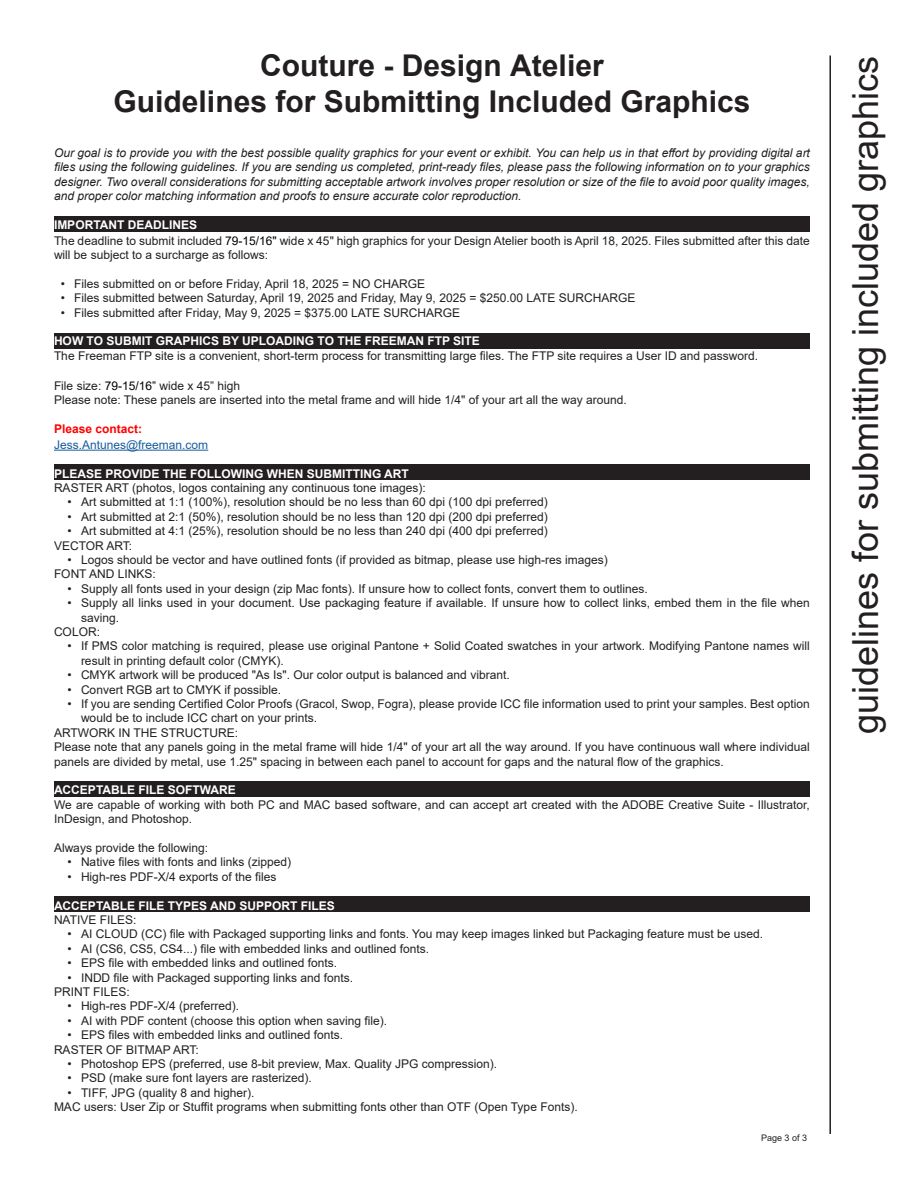
<style>
.page{position:relative;width:918px;height:1188px;background:#fff}
.page>*{position:absolute;margin:0;border:0;box-sizing:border-box;transform-origin:0 0}
.t1{font:36px "Arial";color:#231f20}
.Attention_Exhibitors{font:700 30px "Arial";color:#231f20}
.t2{font:12px/14.4px "Arial";color:#231f20}
.t3{font:italic 12px/14.4px "Arial";color:#231f20;text-align:justify}
.t4{font:700 12px "Arial";color:#fff}
.t5{font:12px "Arial";color:#175d9e}
.t6{font:700 12px "Arial";color:#f00}
.t7{font:9px "Arial";color:#231f20}
.s1{color:#000}
</style>
<div class="page">
<div style="left:54px;top:782px;width:756px;height:15px;background:#231f20"></div>
<div style="left:54px;top:216px;width:756px;height:16px;background:#231f20"></div>
<div style="left:54px;top:334px;width:756px;height:15px;background:#231f20"></div>
<div style="left:54px;top:897px;width:756px;height:15px;background:#231f20"></div>
<div style="left:54px;top:465px;width:756px;height:15px;background:#231f20"></div>
<hr style="left:54px;top:450px;width:154px;height:1px;background:#175d9e">
<hr style="left:829px;top:55px;width:2px;height:1079px;background:#231f20">
<p class="Attention_Exhibitors" style="left:260px;top:44px;width:345px">Couture - Design Atelier</p>
<p class="Attention_Exhibitors" style="left:114px;top:80px;width:638px">Guidelines for Submitting Included Graphics</p>
<p class="t3" style="left:54px;top:146px;width:757px">Our goal is to provide you with the best possible quality graphics for your event or exhibit. You can help us in that effort by providing digital art files using the following guidelines. If you are sending us completed, print-ready files, please pass the following information on to your graphics designer. Two overall considerations for submitting acceptable artwork involves proper resolution or size of the file to avoid poor quality images, and proper color matching information and proofs to ensure accurate color reproduction.</p>
<p class="t4" style="left:54px;top:216px;width:145px">IMPORTANT DEADLINES</p>
<p class="t2" style="left:54px;top:233px;width:757px">The deadline to submit included <span class="s1">79-15/16"</span> wide x 45" high graphics for your Design Atelier booth is April 18, 2025. Files submitted after this date will be subject to a surcharge as follows:</p>
<p class="t2" style="left:61px;top:276px;width:366px">• Files submitted on or before Friday, April 18, 2025 = NO CHARGE</p>
<p class="t2" style="left:61px;top:291px;width:576px">• Files submitted between Saturday, April 19, 2025 and Friday, May 9, 2025 = $250.00 LATE SURCHARGE</p>
<p class="t2" style="left:61px;top:305px;width:401px">• Files submitted after Friday, May 9, 2025 = $375.00 LATE SURCHARGE</p>
<p class="t4" style="left:54px;top:333px;width:427px">HOW TO SUBMIT GRAPHICS BY UPLOADING TO THE FREEMAN FTP SITE</p>
<p class="t2" style="left:54px;top:348px;width:706px">The Freeman FTP site is a convenient, short-term process for transmitting large files. The FTP site requires a User ID and password.</p>
<p class="t2" style="left:54px;top:378px;width:188px">File size: <span class="s1">79-15/16”</span> wide x 45” high</p>
<p class="t2" style="left:54px;top:393px;width:574px">Please note: These panels are inserted into the metal frame and will hide 1/4" of your art all the way around.</p>
<p class="t6" style="left:54px;top:420px;width:90px">Please contact:</p>
<p class="t5" style="left:54px;top:436px;width:156px">Jess.Antunes@freeman.com</p>
<p class="t4" style="left:54px;top:465px;width:356px">PLEASE PROVIDE THE FOLLOWING WHEN SUBMITTING ART</p>
<p class="t2" style="left:54px;top:481px;width:373px">RASTER ART (photos, logos containing any continuous tone images):</p>
<p class="t2" style="left:68px;top:495px;width:482px">• Art submitted at 1:1 (100%), resolution should be no less than 60 dpi (100 dpi preferred)</p>
<p class="t2" style="left:68px;top:509px;width:482px">• Art submitted at 2:1 (50%), resolution should be no less than 120 dpi (200 dpi preferred)</p>
<p class="t2" style="left:68px;top:524px;width:482px">• Art submitted at 4:1 (25%), resolution should be no less than 240 dpi (400 dpi preferred)</p>
<p class="t2" style="left:54px;top:538px;width:80px">VECTOR ART:</p>
<p class="t2" style="left:68px;top:553px;width:542px">• Logos should be vector and have outlined fonts (if provided as bitmap, please use high-res images)</p>
<p class="t2" style="left:54px;top:567px;width:103px">FONT AND LINKS:</p>
<p class="t2" style="left:68px;top:581px;width:582px">• Supply all fonts used in your design (zip Mac fonts). If unsure how to collect fonts, convert them to outlines.</p>
<p class="t2" style="left:81px;top:596px;width:730px;text-indent:-14px">• Supply all links used in your document. Use packaging feature if available. If unsure how to collect links, embed them in the file when saving.</p>
<p class="t2" style="left:54px;top:625px;width:48px">COLOR:</p>
<p class="t2" style="left:81px;top:639px;width:730px;text-indent:-14px">• If PMS color matching is required, please use original Pantone + Solid Coated swatches in your artwork. Modifying Pantone names will result in printing default color (CMYK).</p>
<p class="t2" style="left:68px;top:668px;width:444px">• CMYK artwork will be produced "As Is". Our color output is balanced and vibrant.</p>
<p class="t2" style="left:68px;top:682px;width:215px">• Convert RGB art to CMYK if possible.</p>
<p class="t2" style="left:81px;top:697px;width:730px;text-indent:-14px">• If you are sending Certified Color Proofs (Gracol, Swop, Fogra), please provide ICC file information used to print your samples. Best option would be to include ICC chart on your prints.</p>
<p class="t2" style="left:54px;top:725px;width:186px">ARTWORK IN THE STRUCTURE:</p>
<p class="t2" style="left:54px;top:740px;width:757px">Please note that any panels going in the metal frame will hide 1/4" of your art all the way around. If you have continuous wall where individual panels are divided by metal, use 1.25" spacing in between each panel to account for gaps and the natural flow of the graphics.</p>
<p class="t4" style="left:54px;top:782px;width:183px">ACCEPTABLE FILE SOFTWARE</p>
<p class="t2" style="left:54px;top:797px;width:757px">We are capable of working with both PC and MAC based software, and can accept art created with the ADOBE Creative Suite - Illustrator,<br>InDesign, and Photoshop.</p>
<p class="t2" style="left:54px;top:841px;width:156px">Always provide the following:</p>
<p class="t2" style="left:68px;top:855px;width:225px">• Native files with fonts and links (zipped)</p>
<p class="t2" style="left:68px;top:869px;width:210px">• High-res PDF-X/4 exports of the files</p>
<p class="t4" style="left:54px;top:897px;width:282px">ACCEPTABLE FILE TYPES AND SUPPORT FILES</p>
<p class="t2" style="left:54px;top:913px;width:84px">NATIVE FILES:</p>
<p class="t2" style="left:68px;top:927px;width:697px">• AI CLOUD (CC) file with Packaged supporting links and fonts. You may keep images linked but Packaging feature must be used.</p>
<p class="t2" style="left:68px;top:941px;width:363px">• AI (CS6, CS5, CS4...) file with embedded links and outlined fonts.</p>
<p class="t2" style="left:68px;top:956px;width:271px">• EPS file with embedded links and outlined fonts.</p>
<p class="t2" style="left:68px;top:970px;width:287px">• INDD file with Packaged supporting links and fonts.</p>
<p class="t2" style="left:54px;top:985px;width:77px">PRINT FILES:</p>
<p class="t2" style="left:68px;top:999px;width:173px">• High-res PDF-X/4 (preferred).</p>
<p class="t2" style="left:68px;top:1013px;width:321px">• AI with PDF content (choose this option when saving file).</p>
<p class="t2" style="left:68px;top:1028px;width:277px">• EPS files with embedded links and outlined fonts.</p>
<p class="t2" style="left:54px;top:1042px;width:146px">RASTER OF BITMAP ART:</p>
<p class="t2" style="left:68px;top:1057px;width:431px">• Photoshop EPS (preferred, use 8-bit preview, Max. Quality JPG compression).</p>
<p class="t2" style="left:68px;top:1071px;width:246px">• PSD (make sure font layers are rasterized).</p>
<p class="t2" style="left:68px;top:1085px;width:188px">• TIFF, JPG (quality 8 and higher).</p>
<p class="t2" style="left:54px;top:1100px;width:525px">MAC users: User Zip or Stuffit programs when submitting fonts other than OTF (Open Type Fonts).</p>
<p class="t7" style="left:761px;top:1131px;width:48px">Page 3 of 3</p>
<p class="t1" style="left:841px;top:734px;width:680px;rotate:-90deg">guidelines for submitting included graphics</p>
</div>
